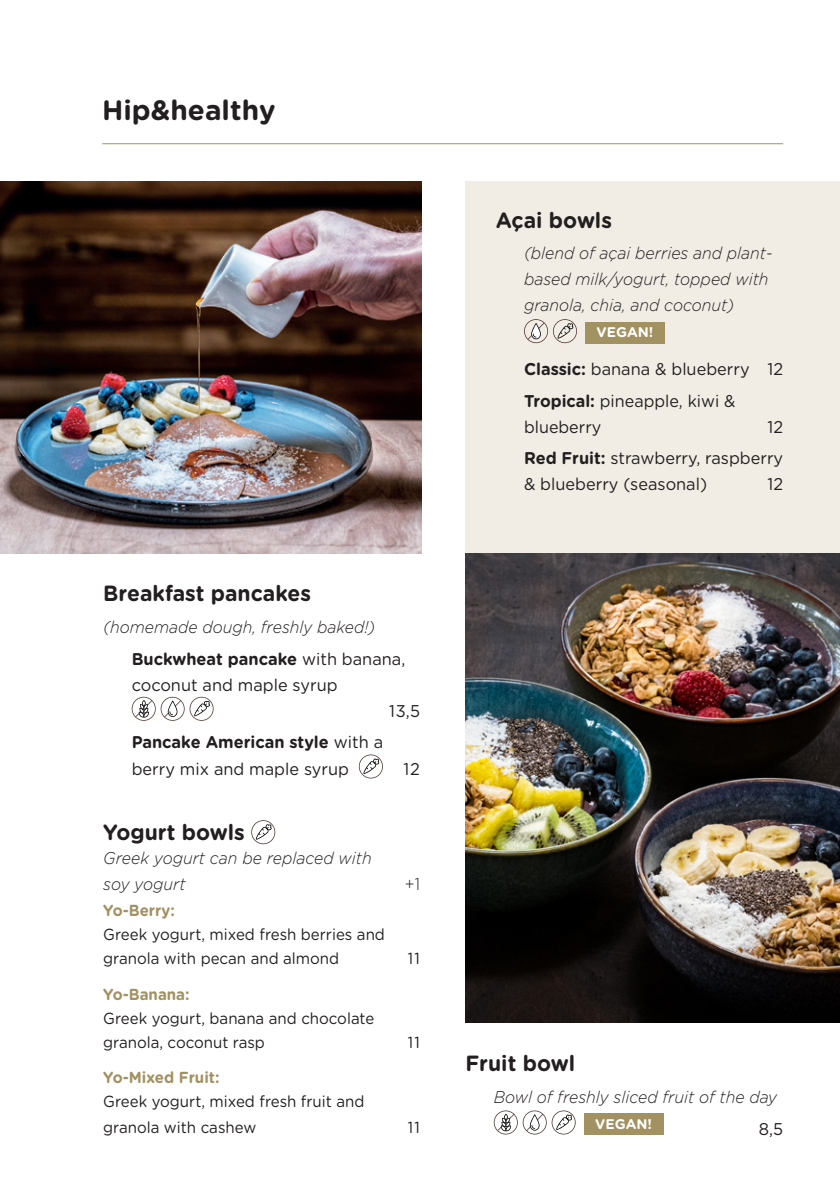
<style>
.page{position:relative;width:840px;height:1191px;background:#fff}
.page>*{position:absolute;margin:0;border:0;box-sizing:border-box;transform-origin:0 0}
.t1{font:700 28px "Gotham Rounded";color:#231f20}
.t2{font:700 22px "Gotham Rounded";color:#231f20;scale:.96 1}
.t3{font:italic 300 17px/26px "Gotham Rounded";color:#231f20;scale:.93 1}
.t4{font:17px/26px "Gotham Rounded";color:#231f20;scale:.96 1}
.t5{font:17px/26px "Gotham Rounded";color:#231f20;scale:.95 1}
.t6{font:700 17px "Gotham Rounded";color:#231f20;scale:.96 1}
.t7{font:300 17px "Gotham Rounded";color:#231f20;scale:.93 1}
.t8{font:16px/24px "Gotham Rounded";color:#231f20;scale:.94 1}
.t9{font:700 16px "Gotham Rounded";color:#a29161;scale:.94 1}
.t10{font:700 14px "Gotham Rounded";color:#fff}
.s1{font-weight:400}
.s2{font-weight:700}
.s3{font-weight:700;color:#a29161}
</style>
<div class="page">
<div style="left:465px;top:181px;width:374px;height:450px;background:#f1ede5"></div>
<hr style="left:102px;top:143px;width:680px;height:1px;background:#a29161">
<svg style="left:132px;top:697px;width:81px;height:24px"></svg>
<svg style="left:358px;top:754px;width:24px;height:24px"></svg>
<svg style="left:251px;top:820px;width:24px;height:24px"></svg>
<img style="left:465px;top:554px;width:374px;height:469px">
<img style="left:0;top:181px;width:421px;height:373px">
<svg style="left:524px;top:319px;width:52px;height:24px"></svg>
<div style="left:585px;top:322px;width:79px;height:21px;background:#a29161"></div>
<svg style="left:493px;top:1110px;width:82px;height:24px"></svg>
<div style="left:583px;top:1113px;width:80px;height:21px;background:#a29161"></div>
<p class="t1" style="left:102px;top:89px;width:175px">Hip&amp;healthy</p>
<p class="t2" style="left:103px;top:577px;width:218px">Breakfast pancakes</p>
<p class="t3" style="left:103px;top:613px;width:294px">(homemade dough, freshly baked!)</p>
<p class="t6" style="left:132px;top:646px;width:286px">Buckwheat pancake <span class="s1">with banana,</span></p>
<p class="t4" style="left:132px;top:671px;width:216px">coconut and maple syrup</p>
<p class="t4" style="left:389px;top:697px;width:34px">13,5</p>
<p class="t4" style="left:132px;top:728px;width:263px"><span class="s2">Pancake American style</span> with a berry mix and maple syrup</p>
<p class="t4" style="left:403px;top:754px;width:19px">12</p>
<p class="t2" style="left:103px;top:816px;width:149px">Yogurt bowls</p>
<p class="t3" style="left:103px;top:844px;width:290px">Greek yogurt can be replaced with soy yogurt</p>
<p class="t8" style="left:103px;top:898px;width:301px"><span class="s3">Yo-Berry:<br></span>Greek yogurt, mixed fresh berries and granola with pecan and almond</p>
<p class="t9" style="left:103px;top:982px;width:93px">Yo-Banana:</p>
<p class="t8" style="left:103px;top:1005px;width:290px">Greek yogurt, banana and chocolate granola, coconut rasp</p>
<p class="t9" style="left:103px;top:1065px;width:125px">Yo-Mixed Fruit:</p>
<p class="t8" style="left:103px;top:1087px;width:279px;line-height:26px">Greek yogurt, mixed fresh fruit and granola with cashew</p>
<p class="t7" style="left:404px;top:873px;width:18px">+1</p>
<p class="t8" style="left:407px;top:946px;width:15px">11</p>
<p class="t8" style="left:407px;top:1029px;width:15px">11</p>
<p class="t8" style="left:407px;top:1114px;width:15px">11</p>
<p class="t2" style="left:495px;top:204px;width:123px">Açai bowls</p>
<p class="t3" style="left:523px;top:239px;width:269px">(blend of açai berries and plant&shy;based milk/yogurt, topped with granola, chia, and coconut)</p>
<p class="t10" style="left:596px;top:322px;width:58px">VEGAN!</p>
<p class="t4" style="left:523px;top:355px;width:271px"><span class="s2">Classic:</span> banana &amp; blueberry 12</p>
<p class="t5" style="left:523px;top:387px;width:224px"><span class="s2">Tropical:</span> pineapple, kiwi &amp; blueberry</p>
<p class="t4" style="left:767px;top:413px;width:18px">12</p>
<p class="t4" style="left:523px;top:444px;width:271px"><span class="s2">Red Fruit:</span> strawberry, raspberry &amp; blueberry (seasonal)</p>
<p class="t4" style="left:767px;top:470px;width:18px">12</p>
<p class="t2" style="left:465px;top:1047px;width:116px">Fruit bowl</p>
<p class="t3" style="left:493px;top:1082px;width:306px">Bowl of freshly sliced fruit of the day</p>
<p class="t10" style="left:595px;top:1113px;width:58px">VEGAN!</p>
<p class="t4" style="left:758px;top:1114px;width:27px">8,5</p>
</div>
